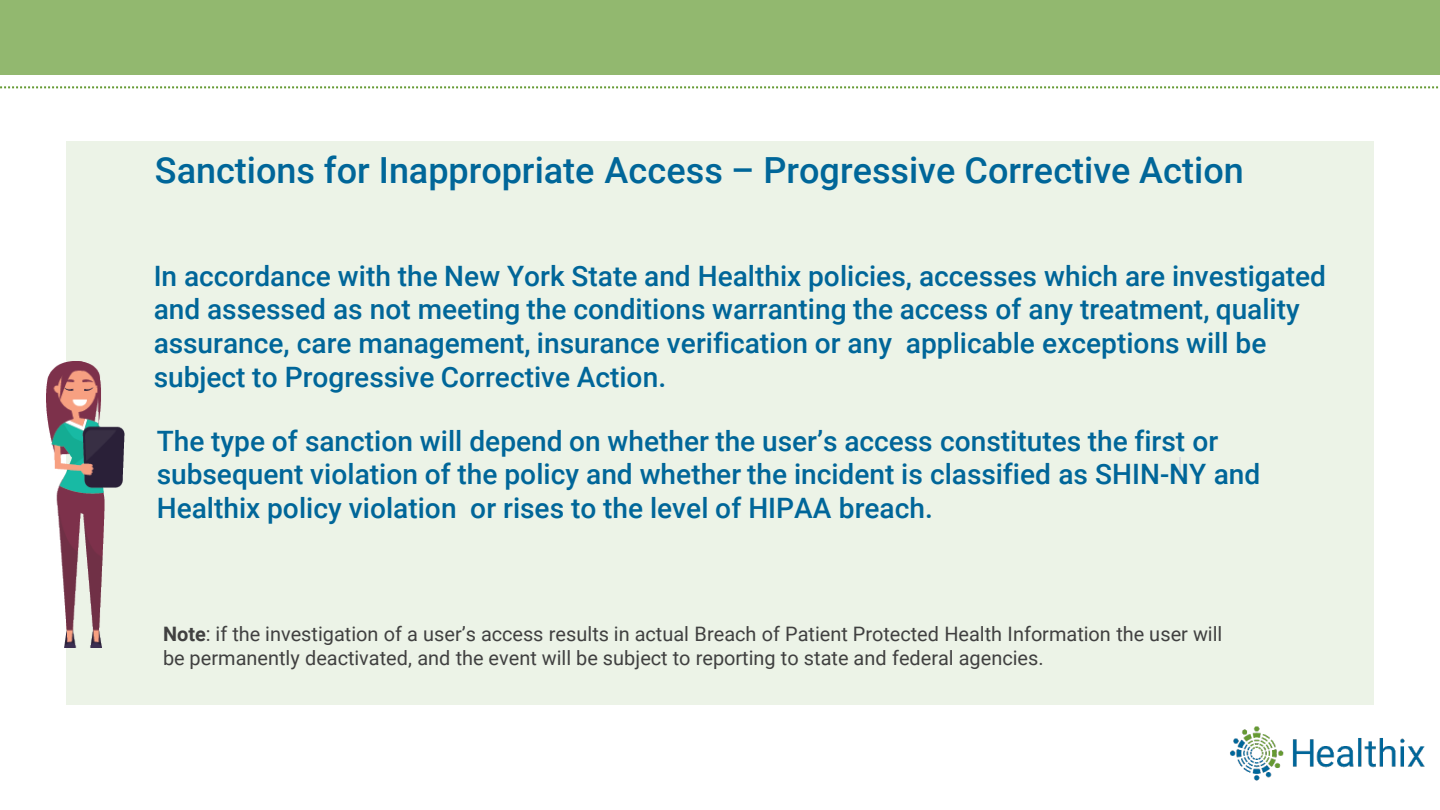
<style>
.page{position:relative;width:1440px;height:810px;background:#fff}
.page>*{position:absolute;margin:0;border:0;box-sizing:border-box;transform-origin:0 0}
.t1{font:500 36px "Roboto";color:#069}
.t2{font:500 28px/33.6px "Roboto";color:#069}
.t3{font:20px/24px "Roboto";color:#404040}
.s1{font-weight:700}
</style>
<div class="page">
<img style="left:1230px;top:726px;width:195px;height:55px">
<div style="left:66px;top:141px;width:1308px;height:564px;background:#ecf3e7"></div>
<div style="left:0;top:0;width:1440px;height:75px;background:#92b86f"></div>
<svg style="left:0;top:86px;width:1439px;height:2px"></svg>
<svg style="left:1179px;top:457px;width:2px;height:19px"></svg>
<img style="left:46px;top:362px;width:78px;height:286px">
<p class="t1" style="left:155px;top:145px;width:1090px">Sanctions for Inappropriate Access – Progressive Corrective Action</p>
<h2 class="t2" style="left:154px;top:258px;width:1174px">In accordance with the New York State and Healthix policies, accesses which are investigated and assessed as not meeting the conditions warranting the access of any treatment, quality assurance, care management, insurance verification or any applicable exceptions will be subject to Progressive Corrective Action.</h2>
<p class="t2" style="left:157px;top:423px;width:1105px">The type of sanction will depend on whether the user’s access constitutes the first or subsequent violation of the policy and whether the incident is classified as SHIN-NY and<br>Healthix policy violation or rises to the level of HIPAA breach.</p>
<p class="t3" style="left:163px;top:621px;width:1061px"><span class="s1">Note</span>: if the investigation of a user’s access results in actual Breach of Patient Protected Health Information the user will be permanently deactivated, and the event will be subject to reporting to state and federal agencies.</p>
</div>
